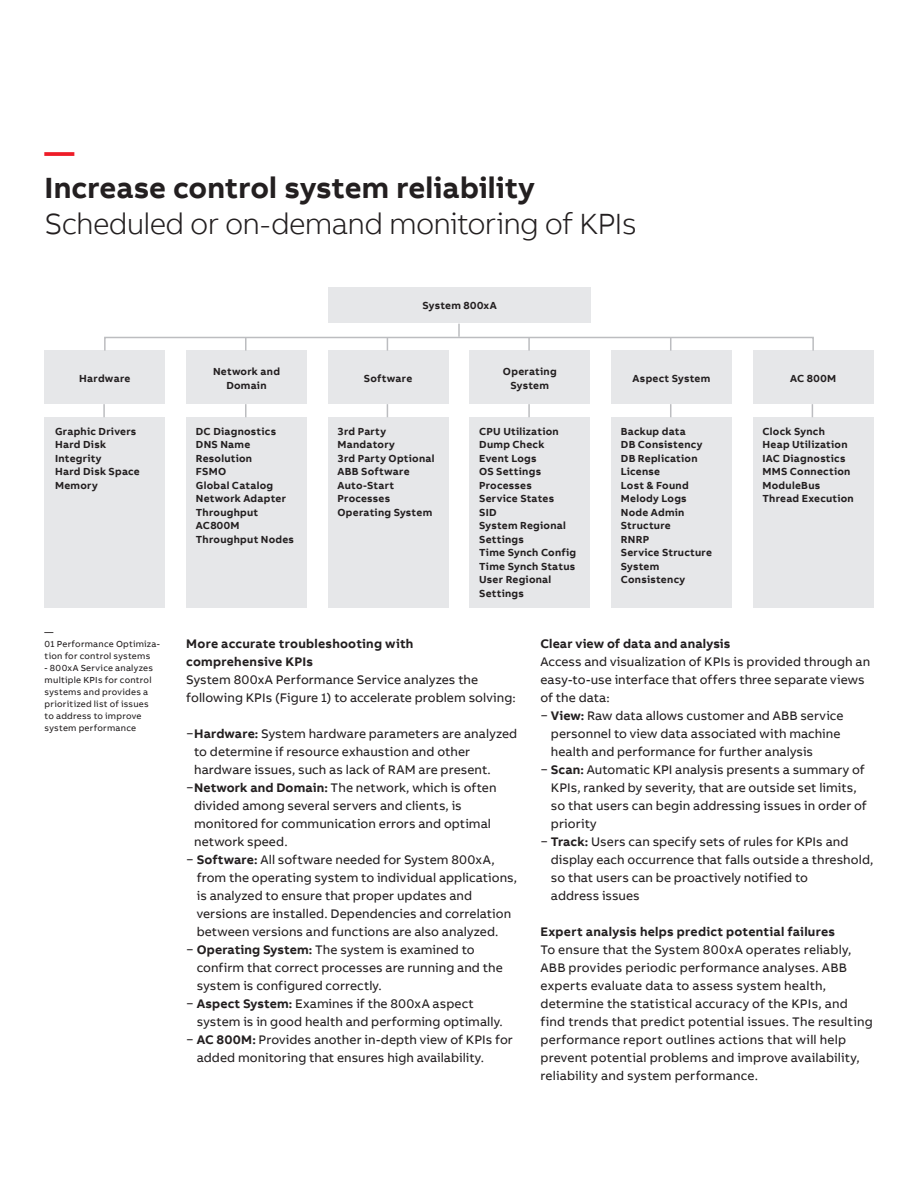
<style>
.page{position:relative;width:918px;height:1188px;background:#fff}
.page>*{position:absolute;margin:0;border:0;box-sizing:border-box;transform-origin:0 0}
.Headline_M_20pt_24pt{font:300 30px "AB Bvoice";letter-spacing:-.025em;color:#231f20}
.Headline_M_20pt_24pt-2{font:700 30px "AB Bvoice";color:#231f20}
.Headline_M_20pt_24pt-3{font:700 30px "AB Bvoice";color:#ee1c28}
.Copytext_8_5pt_12pt{font:12.75px/18px "AB Bvoice";letter-spacing:.005em;color:#231f20}
.Copytext_8_5pt_12pt-2{font:700 12.75px/18px "AB Bvoice";letter-spacing:.015em;color:#231f20}
.Table_Content_Right{font:700 10.5px/13.5px "AB Bvoice";letter-spacing:.025em;color:#231f20}
.Caption_6pt_8pt{font:9px/12px "AB Bvoice";letter-spacing:.025em;color:#231f20}
.s1{font-weight:700}
</style>
<div class="page">
<div style="left:45px;top:351px;width:120px;height:53px;background:#e6e7e9"></div>
<div style="left:45px;top:417px;width:120px;height:191px;background:#e6e7e9"></div>
<div style="left:470px;top:351px;width:120px;height:53px;background:#e6e7e9"></div>
<div style="left:470px;top:417px;width:120px;height:191px;background:#e6e7e9"></div>
<div style="left:328px;top:288px;width:262px;height:35px;background:#e6e7e9"></div>
<div style="left:186px;top:351px;width:121px;height:53px;background:#e6e7e9"></div>
<div style="left:186px;top:417px;width:121px;height:191px;background:#e6e7e9"></div>
<div style="left:611px;top:351px;width:121px;height:53px;background:#e6e7e9"></div>
<div style="left:611px;top:417px;width:121px;height:191px;background:#e6e7e9"></div>
<div style="left:328px;top:351px;width:120px;height:53px;background:#e6e7e9"></div>
<div style="left:328px;top:417px;width:120px;height:191px;background:#e6e7e9"></div>
<div style="left:753px;top:351px;width:120px;height:53px;background:#e6e7e9"></div>
<div style="left:753px;top:417px;width:120px;height:191px;background:#e6e7e9"></div>
<div style="left:104px;top:337px;width:710px;height:14px;border:2px solid #bcbdc0"></div>
<svg style="left:458px;top:324px;width:2px;height:13px"></svg>
<svg style="left:245px;top:338px;width:2px;height:13px"></svg>
<svg style="left:245px;top:404px;width:2px;height:13px"></svg>
<svg style="left:103px;top:404px;width:2px;height:13px"></svg>
<svg style="left:387px;top:338px;width:1px;height:13px"></svg>
<svg style="left:387px;top:404px;width:1px;height:13px"></svg>
<svg style="left:528px;top:338px;width:2px;height:13px"></svg>
<svg style="left:528px;top:404px;width:2px;height:13px"></svg>
<svg style="left:670px;top:338px;width:1px;height:13px"></svg>
<svg style="left:670px;top:404px;width:1px;height:13px"></svg>
<svg style="left:812px;top:404px;width:1px;height:13px"></svg>
<p class="Headline_M_20pt_24pt-3" style="left:45px;top:132px;width:31px">—</p>
<p class="Headline_M_20pt_24pt-2" style="left:45px;top:168px;width:492px">Increase control system reliability</p>
<p class="Headline_M_20pt_24pt" style="left:45px;top:206px;width:594px">Scheduled or on-demand monitoring of KPIs</p>
<p class="Table_Content_Right" style="left:79px;top:371px;width:53px">Hardware</p>
<p class="Table_Content_Right" style="left:55px;top:424px;width:83px">Graphic Drivers</p>
<p class="Table_Content_Right" style="left:55px;top:438px;width:53px">Hard Disk<br>Integrity</p>
<p class="Table_Content_Right" style="left:55px;top:465px;width:86px">Hard Disk Space</p>
<p class="Table_Content_Right" style="left:55px;top:478px;width:44px">Memory</p>
<p class="Caption_6pt_8pt" style="left:45px;top:626px;width:10px">—</p>
<p class="Caption_6pt_8pt" style="left:45px;top:638px;width:117px">01 Performance Optimiza&shy;tion for control systems</p>
<p class="Caption_6pt_8pt" style="left:45px;top:662px;width:110px">- 800xA Service analyzes multiple KPIs for control systems and provides a prioritized list of issues to address to improve system performance</p>
<p class="Table_Content_Right" style="left:213px;top:365px;width:69px">Network and</p>
<p class="Table_Content_Right" style="left:226px;top:378px;width:42px">Domain</p>
<p class="Table_Content_Right" style="left:196px;top:424px;width:82px">DC Diagnostics</p>
<p class="Table_Content_Right" style="left:196px;top:438px;width:58px">DNS Name<br>Resolution</p>
<p class="Table_Content_Right" style="left:196px;top:465px;width:32px">FSMO</p>
<p class="Table_Content_Right" style="left:196px;top:478px;width:79px">Global Catalog</p>
<p class="Table_Content_Right" style="left:196px;top:492px;width:92px">Network Adapter</p>
<p class="Table_Content_Right" style="left:196px;top:505px;width:64px">Throughput<br>AC800M</p>
<p class="Table_Content_Right" style="left:196px;top:532px;width:100px">Throughput Nodes</p>
<p class="Table_Content_Right" style="left:423px;top:299px;width:76px">System 800xA</p>
<p class="Table_Content_Right" style="left:364px;top:371px;width:50px">Software</p>
<p class="Table_Content_Right" style="left:503px;top:365px;width:55px">Operating</p>
<p class="Table_Content_Right" style="left:511px;top:378px;width:40px">System</p>
<p class="Table_Content_Right" style="left:338px;top:424px;width:59px">3rd Party<br>Mandatory</p>
<p class="Table_Content_Right" style="left:338px;top:451px;width:99px">3rd Party Optional</p>
<p class="Table_Content_Right" style="left:338px;top:465px;width:74px">ABB Software</p>
<p class="Table_Content_Right" style="left:338px;top:478px;width:58px">Auto-Start<br>Processes</p>
<p class="Table_Content_Right" style="left:338px;top:505px;width:96px">Operating System</p>
<p class="Table_Content_Right" style="left:479px;top:424px;width:81px">CPU Utilization</p>
<p class="Table_Content_Right" style="left:479px;top:438px;width:67px">Dump Check</p>
<p class="Table_Content_Right" style="left:479px;top:451px;width:59px">Event Logs</p>
<p class="Table_Content_Right" style="left:479px;top:465px;width:63px">OS Settings</p>
<p class="Table_Content_Right" style="left:479px;top:478px;width:54px">Processes</p>
<p class="Table_Content_Right" style="left:479px;top:492px;width:77px">Service States</p>
<p class="Table_Content_Right" style="left:479px;top:505px;width:19px">SID</p>
<p class="Table_Content_Right" style="left:479px;top:519px;width:88px">System Regional<br>Settings</p>
<p class="Table_Content_Right" style="left:479px;top:546px;width:99px">Time Synch Config</p>
<p class="Table_Content_Right" style="left:479px;top:559px;width:98px">Time Synch Status</p>
<p class="Table_Content_Right" style="left:479px;top:573px;width:74px">User Regional<br>Settings</p>
<p class="Table_Content_Right" style="left:633px;top:371px;width:79px">Aspect System</p>
<p class="Table_Content_Right" style="left:790px;top:371px;width:47px">AC 800M</p>
<p class="Table_Content_Right" style="left:621px;top:424px;width:66px">Backup data</p>
<p class="Table_Content_Right" style="left:621px;top:438px;width:83px">DB Consistency</p>
<p class="Table_Content_Right" style="left:621px;top:451px;width:78px">DB Replication</p>
<p class="Table_Content_Right" style="left:621px;top:465px;width:41px">License</p>
<p class="Table_Content_Right" style="left:621px;top:478px;width:69px">Lost &amp; Found</p>
<p class="Table_Content_Right" style="left:621px;top:492px;width:67px">Melody Logs</p>
<p class="Table_Content_Right" style="left:621px;top:505px;width:65px">Node Admin<br>Structure</p>
<p class="Table_Content_Right" style="left:621px;top:532px;width:30px">RNRP</p>
<p class="Table_Content_Right" style="left:621px;top:546px;width:93px">Service Structure</p>
<p class="Table_Content_Right" style="left:621px;top:559px;width:66px">System<br>Consistency</p>
<p class="Table_Content_Right" style="left:763px;top:424px;width:64px">Clock Synch</p>
<p class="Table_Content_Right" style="left:763px;top:438px;width:87px">Heap Utilization</p>
<p class="Table_Content_Right" style="left:763px;top:451px;width:85px">IAC Diagnostics</p>
<p class="Table_Content_Right" style="left:763px;top:465px;width:89px">MMS Connection</p>
<p class="Table_Content_Right" style="left:763px;top:478px;width:59px">ModuleBus</p>
<p class="Table_Content_Right" style="left:763px;top:492px;width:93px">Thread Execution</p>
<p class="Copytext_8_5pt_12pt-2" style="left:186px;top:634px;width:229px">More accurate troubleshooting with comprehensive KPIs</p>
<p class="Copytext_8_5pt_12pt" style="left:186px;top:670px;width:331px">System 800xA Performance Service analyzes the following KPIs (Figure 1) to accelerate problem solving:</p>
<p class="Copytext_8_5pt_12pt" style="left:194px;top:724px;width:325px;text-indent:-8px">−<span class="s1">Hardware:</span> System hardware parameters are analyzed to determine if resource exhaustion and other hardware issues, such as lack of RAM are present.</p>
<p class="Copytext_8_5pt_12pt" style="left:194px;top:778px;width:304px;text-indent:-8px">−<span class="s1">Network and Domain:</span> The network, which is often divided among several servers and clients, is monitored for communication errors and optimal network speed.</p>
<p class="Copytext_8_5pt_12pt" style="left:197px;top:850px;width:322px;text-indent:-10px">− <span class="s1">Software:</span> All software needed for System 800xA, from the operating system to individual applications, is analyzed to ensure that proper updates and versions are installed. Dependencies and correlation between versions and functions are also analyzed.</p>
<p class="Copytext_8_5pt_12pt" style="left:197px;top:940px;width:307px;text-indent:-10px">− <span class="s1">Operating System:</span> The system is examined to confirm that correct processes are running and the system is configured correctly.</p>
<p class="Copytext_8_5pt_12pt" style="left:197px;top:994px;width:308px;text-indent:-10px">− <span class="s1">Aspect System:</span> Examines if the 800xA aspect system is in good health and performing optimally.</p>
<p class="Copytext_8_5pt_12pt" style="left:197px;top:1030px;width:318px;text-indent:-10px">− <span class="s1">AC 800M:</span> Provides another in-depth view of KPIs for added monitoring that ensures high availability.</p>
<p class="Copytext_8_5pt_12pt-2" style="left:540px;top:634px;width:192px">Clear view of data and analysis</p>
<p class="Copytext_8_5pt_12pt" style="left:540px;top:652px;width:331px">Access and visualization of KPIs is provided through an easy-to-use interface that offers three separate views of the data:</p>
<p class="Copytext_8_5pt_12pt" style="left:551px;top:706px;width:294px;text-indent:-10px">− <span class="s1">View:</span> Raw data allows customer and ABB service personnel to view data associated with machine health and performance for further analysis</p>
<p class="Copytext_8_5pt_12pt" style="left:551px;top:760px;width:317px;text-indent:-10px">− <span class="s1">Scan:</span> Automatic KPI analysis presents a summary of KPIs, ranked by severity, that are outside set limits, so that users can begin addressing issues in order of priority</p>
<p class="Copytext_8_5pt_12pt" style="left:551px;top:832px;width:324px;text-indent:-10px">− <span class="s1">Track:</span> Users can specify sets of rules for KPIs and display each occurrence that falls outside a threshold, so that users can be proactively notified to<br>address issues</p>
<p class="Copytext_8_5pt_12pt-2" style="left:540px;top:922px;width:296px">Expert analysis helps predict potential failures</p>
<p class="Copytext_8_5pt_12pt" style="left:540px;top:940px;width:334px">To ensure that the System 800xA operates reliably, ABB provides periodic performance analyses. ABB experts evaluate data to assess system health, determine the statistical accuracy of the KPIs, and find trends that predict potential issues. The resulting performance report outlines actions that will help prevent potential problems and improve availability, reliability and system performance.</p>
</div>
